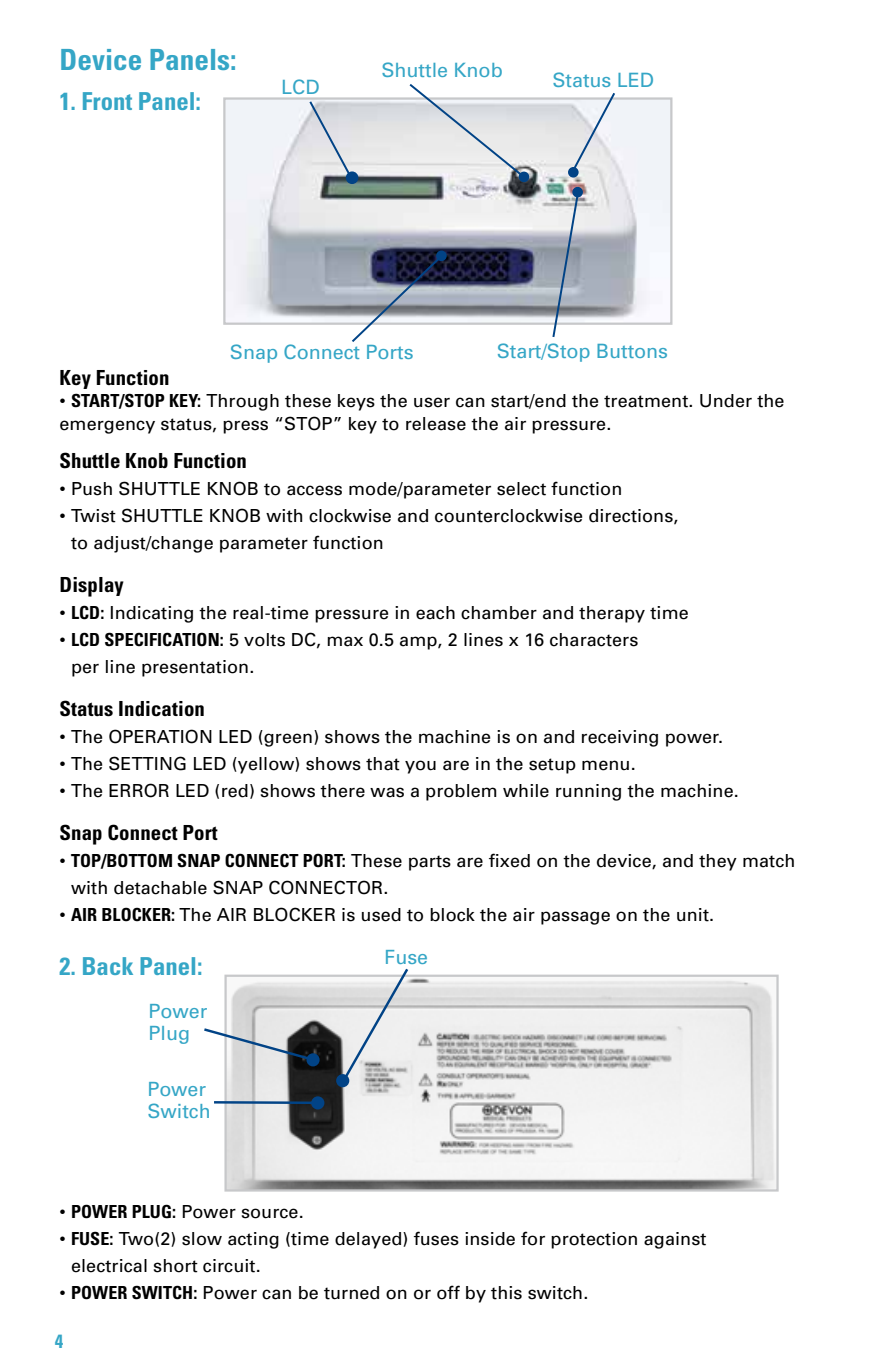
<style>
.page{position:relative;width:893px;height:1372px;background:#fff}
.page>*{position:absolute;margin:0;border:0;box-sizing:border-box;transform-origin:0 0}
.t1{font:700 condensed 29.25px "Univers";color:#35a6c6}
.t2{font:700 condensed 24.75px "Univers";color:#35a6c6}
.t3{font:700 condensed 20.7px "Univers";letter-spacing:.005em;color:#000}
.t4{font:19.8px "Univers";letter-spacing:-.005em;color:#35a6c6}
.t5{font:19.57px/22.1px "Univers";letter-spacing:-.005em;color:#35a6c6}
.t6{font:700 condensed 19.12px "Univers";color:#35a6c6}
.t7{font:18px/27px "Univers";letter-spacing:.005em;color:#000}
.s1{font-weight:700;font-stretch:condensed}
</style>
<div class="page">
<img style="left:227px;top:977px;width:549px;height:211px">
<div style="left:224px;top:974px;width:555px;height:217px;border:2px solid #c7c8ca"></div>
<hr style="left:214px;top:1101px;width:110px;height:2px;background:#014386">
<img style="left:226px;top:100px;width:443px;height:222px">
<div style="left:223px;top:97px;width:449px;height:228px;border:2px solid #c7c8ca"></div>
<svg style="left:340px;top:968px;width:71px;height:116px"></svg>
<div style="left:347px;top:172px;width:10px;height:11px;background:#014386;border-radius:50%"></div>
<div style="left:346px;top:171px;width:12px;height:13px;border:2px solid #014386;border-radius:50%"></div>
<svg style="left:308px;top:99px;width:46px;height:82px;background:#ced2da"></svg>
<div style="left:519px;top:171px;width:10px;height:11px;background:#014386;border-radius:50%"></div>
<svg style="left:407px;top:84px;width:120px;height:96px"></svg>
<div style="left:568px;top:167px;width:11px;height:10px;background:#014386;border-radius:50%"></div>
<svg style="left:570px;top:93px;width:47px;height:81px"></svg>
<svg style="left:551px;top:190px;width:29px;height:147px"></svg>
<div style="left:572px;top:187px;width:11px;height:10px;background:#014386;border-radius:50%"></div>
<svg style="left:350px;top:253px;width:95px;height:89px"></svg>
<div style="left:311px;top:1096px;width:13px;height:13px;background:#014386;border-radius:50%"></div>
<svg style="left:204px;top:1026px;width:113px;height:36px"></svg>
<div style="left:306px;top:1053px;width:14px;height:13px;background:#014386;border-radius:50%"></div>
<div style="left:436px;top:250px;width:11px;height:11px;background:#014386;border-radius:50%"></div>
<div style="left:336px;top:1074px;width:13px;height:13px;background:#014386;border-radius:50%"></div>
<h1 class="t1" style="left:60px;top:41px;width:179px">Device Panels:</h1>
<h2 class="t2" style="left:60px;top:86px;width:143px">1. Front Panel:</h2>
<p class="t4" style="left:281px;top:75px;width:40px">LCD</p>
<p class="t4" style="left:381px;top:57px;width:123px">Shuttle Knob</p>
<p class="t4" style="left:552px;top:67px;width:103px">Status LED</p>
<p class="t4" style="left:230px;top:339px;width:185px">Snap Connect Ports</p>
<p class="t4" style="left:497px;top:338px;width:173px">Start/Stop Buttons</p>
<p class="t3" style="left:60px;top:365px;width:112px">Key Function</p>
<p class="t7" style="left:60px;top:389px;width:726px;line-height:22.5px">• <span class="s1">START/STOP KEY:</span> Through these keys the user can start/end the treatment. Under the emergency status, press “STOP” key to release the air pressure.</p>
<p class="t3" style="left:60px;top:448px;width:189px">Shuttle Knob Function</p>
<p class="t7" style="left:60px;top:475px;width:564px">• Push SHUTTLE KNOB to access mode/parameter select function</p>
<p class="t7" style="left:71px;top:502px;width:609px;text-indent:-12px">• Twist SHUTTLE KNOB with clockwise and counterclockwise directions, to adjust/change parameter function</p>
<p class="t3" style="left:60px;top:572px;width:66px">Display</p>
<p class="t7" style="left:60px;top:599px;width:631px">• <span class="s1">LCD:</span> Indicating the real-time pressure in each chamber and therapy time</p>
<p class="t7" style="left:71px;top:626px;width:569px;text-indent:-12px">• <span class="s1">LCD SPECIFICATION:</span> 5 volts DC, max 0.5 amp, 2 lines x 16 characters per line presentation.</p>
<p class="t3" style="left:60px;top:695px;width:147px">Status Indication</p>
<p class="t7" style="left:60px;top:722px;width:75px">• The Operation</p>
<p class="t7" style="left:218px;top:722px;width:506px">LED (green) shows the machine is on and receiving power.</p>
<p class="t7" style="left:60px;top:749px;width:73px">• The Setting</p>
<p class="t7" style="left:192px;top:749px;width:445px">LED (yellow) shows that you are in the setup menu.</p>
<p class="t7" style="left:60px;top:776px;width:74px">• The Error</p>
<p class="t7" style="left:175px;top:776px;width:565px">LED (red) shows there was a problem while running the machine.</p>
<p class="t3" style="left:60px;top:819px;width:160px">Snap Connect Port</p>
<p class="t7" style="left:71px;top:846px;width:726px;text-indent:-12px">• <span class="s1">TOP/BOTTOM SNAP CONNECT PORT:</span> These parts are fixed on the device, and they match with detachable SNAP CONNECTOR.</p>
<p class="t7" style="left:60px;top:900px;width:656px">• <span class="s1">AIR BLOCKER:</span> The AIR BLOCKER is used to block the air passage on the unit.</p>
<h2 class="t2" style="left:60px;top:950px;width:144px">2. Back Panel:</h2>
<p class="t5" style="left:385px;top:945px;width:45px">Fuse</p>
<p class="t5" style="left:149px;top:999px;width:60px">Power<br>Plug</p>
<p class="t5" style="left:147px;top:1077px;width:65px">Power<br>Switch</p>
<p class="t7" style="left:60px;top:1197px;width:246px">• <span class="s1">POWER PLUG:</span> Power source.</p>
<p class="t7" style="left:71px;top:1224px;width:637px;text-indent:-12px">• <span class="s1">FUSE:</span> Two(2) slow acting (time delayed) fuses inside for protection against electrical short circuit.</p>
<p class="t7" style="left:60px;top:1278px;width:530px">• <span class="s1">POWER SWITCH:</span> Power can be turned on or off by this switch.</p>
<p class="t6" style="left:55px;top:1328px;width:10px">4</p>
</div>
